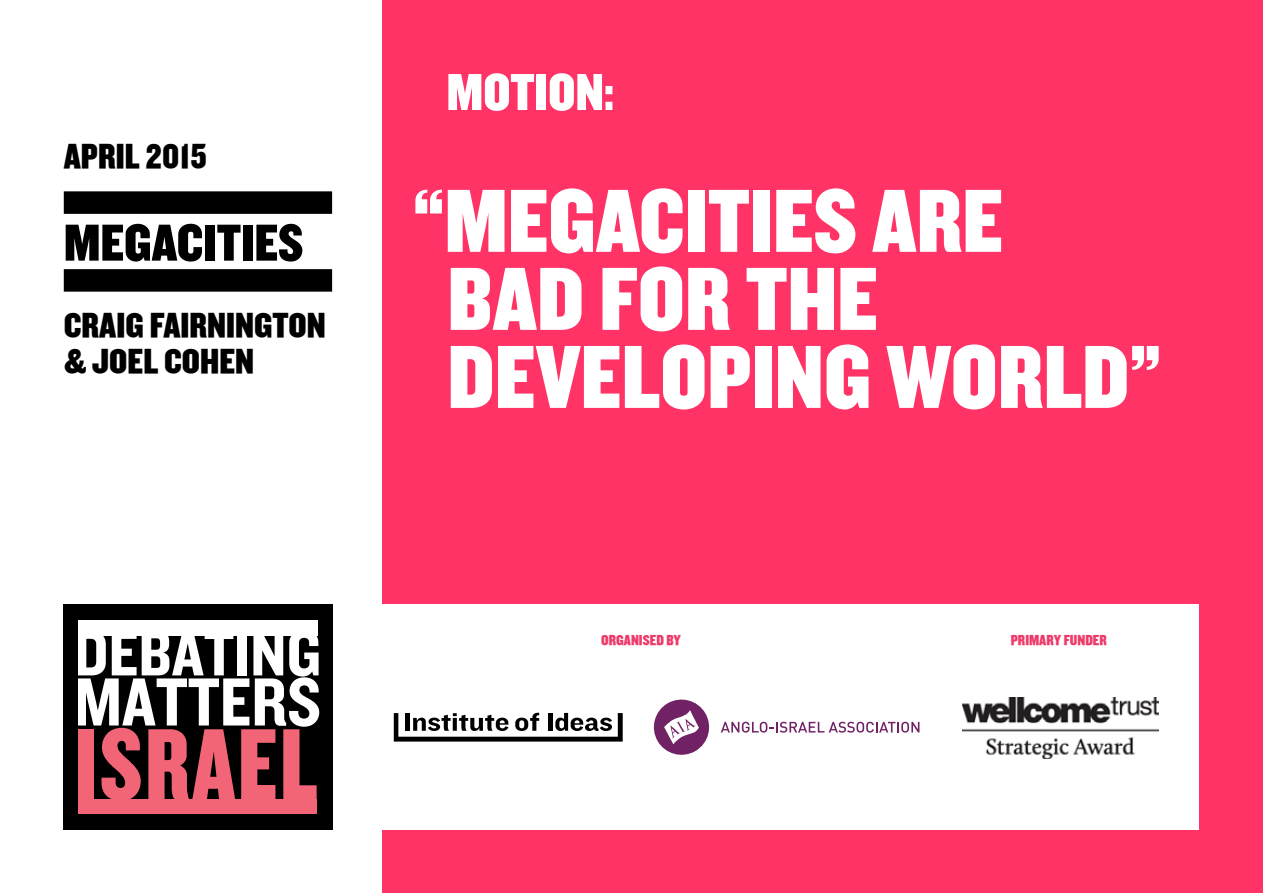
<style>
.page{position:relative;width:1263px;height:893px;background:#fff}
.page>*{position:absolute;margin:0;border:0;box-sizing:border-box;transform-origin:0 0}
.t1{font:93px/78px "Knockout HTF70 Full Welterwt";color:#fff}
.t2{font:54px "Knockout HTF70 Full Welterwt";color:#000}
.t3{font:54px "Knockout HTF70 Full Welterwt";color:#fff}
.t4{font:36px "Knockout HTF70 Full Welterwt";color:#000}
.t5{font:15px "Knockout HTF70 Full Welterwt";color:#ed3b69}
</style>
<div class="page">
<div style="left:383px;top:0;width:880px;height:893px;background:#f36"></div>
<div style="left:382px;top:604px;width:817px;height:225px;background:#fff"></div>
<img style="left:963px;top:697px;width:195px;height:61px">
<svg style="left:654px;top:700px;width:56px;height:55px"></svg>
<svg style="left:721px;top:722px;width:198px;height:11px"></svg>
<svg style="left:394px;top:713px;width:229px;height:29px"></svg>
<div style="left:63px;top:604px;width:270px;height:225px;background:#000"></div>
<div style="left:74px;top:799px;width:244px;height:15px;background:#f16577"></div>
<div style="left:78px;top:620px;width:240px;height:15px;background:#fff"></div>
<svg style="left:78px;top:635px;width:241px;height:164px"></svg>
<div style="left:63px;top:604px;width:15px;height:225px;background:#000"></div>
<hr style="left:317px;top:781px;width:4px;height:42px;background:#000">
<div style="left:318px;top:776px;width:15px;height:15px;background:#000"></div>
<div style="left:64px;top:191px;width:268px;height:23px;background:#000"></div>
<div style="left:64px;top:269px;width:268px;height:23px;background:#000"></div>
<p class="t4" style="left:64px;top:137px;width:144px">APRIL 2015</p>
<p class="t2" style="left:64px;top:214px;width:241px">MEGACITIES</p>
<p class="t4" style="left:64px;top:306px;width:116px">CRAIG FAIRNIN</p>
<p class="t4" style="left:254px;top:306px;width:37px">GTON</p>
<p class="t4" style="left:64px;top:342px;width:173px">&amp; JOEL COHEN</p>
<p class="t3" style="left:446px;top:64px;width:169px">MOTION:</p>
<p class="t1" style="left:447px;top:185px;width:715px;text-indent:-35px">“MEGACITIES ARE<br>BAD FOR THE<br>DEVELOPING WORLD”</p>
<p class="t5" style="left:601px;top:632px;width:81px">ORGANISED BY</p>
<p class="t5" style="left:1011px;top:632px;width:98px">PRIMARY FUNDER</p>
</div>
